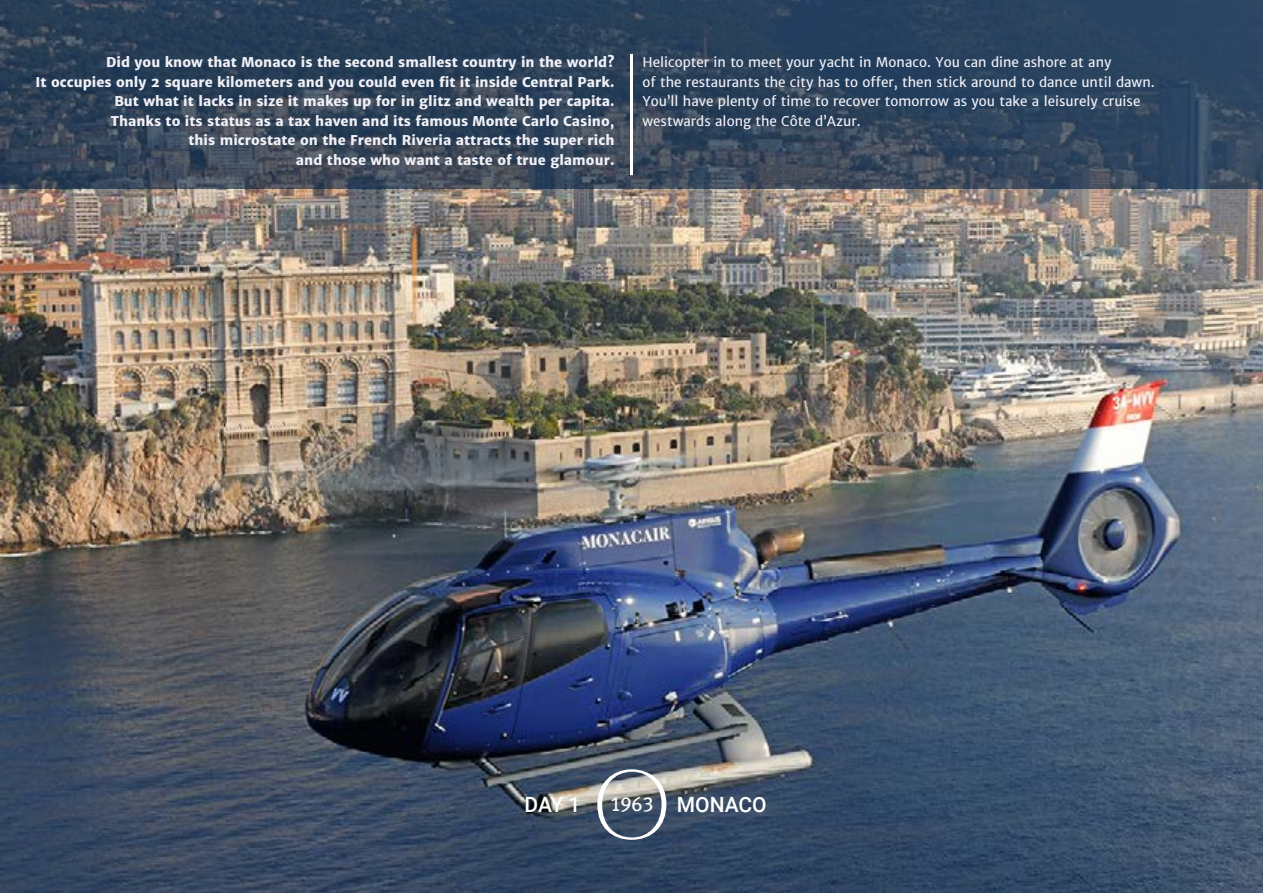
<style>
.page{position:relative;width:1263px;height:893px;background:#fff}
.page>*{position:absolute;margin:0;border:0;box-sizing:border-box;transform-origin:0 0}
.t1{font:500 21px "Roboto";color:#fff}
.t2{font:20.4px "Meta Plus Book Caps";color:#fff}
.t3{font:800 13.5px/19.5px "Merriweather Sans";color:#f1f0f6;text-align:right}
.t4{font:13.5px/19.5px "Merriweather Sans";color:#f1f0f6}
</style>
<div class="page">
<img style="left:0;top:188px;width:1263px;height:705px">
<svg style="left:0;top:0;width:1263px;height:188px;background:#2f435b"></svg>
<hr style="left:630px;top:54px;width:3px;height:121px;background:#fff">
<svg style="left:597px;top:769px;width:69px;height:71px;background:#79828d"></svg>
<p class="t3" style="left:36px;top:53px;width:580px">Did you know that Monaco is the second smallest country in the world?<br>It occupies only 2 square kilometers and you could even fit it inside Central Park.<br>But what it lacks in size it makes up for in glitz and wealth per capita.<br>Thanks to its status as a tax haven and its famous Monte Carlo Casino,<br>this microstate on the French Riveria attracts the super rich<br>and those who want a taste of true glamour.</p>
<p class="t4" style="left:642px;top:53px;width:514px">Helicopter in to meet your yacht in Monaco. You can dine ashore at any<br>of the restaurants the city has to offer, then stick around to dance until dawn.<br>You’ll have plenty of time to recover tomorrow as you take a leisurely cruise westwards along the Côte d’Azur.</p>
<h1 class="t1" style="left:524px;top:789px;width:57px">DAY 1</h1>
<h1 class="t1" style="left:677px;top:789px;width:91px">MONACO</h1>
<h2 class="t2" style="left:610px;top:792px;width:45px">1963</h2>
</div>
